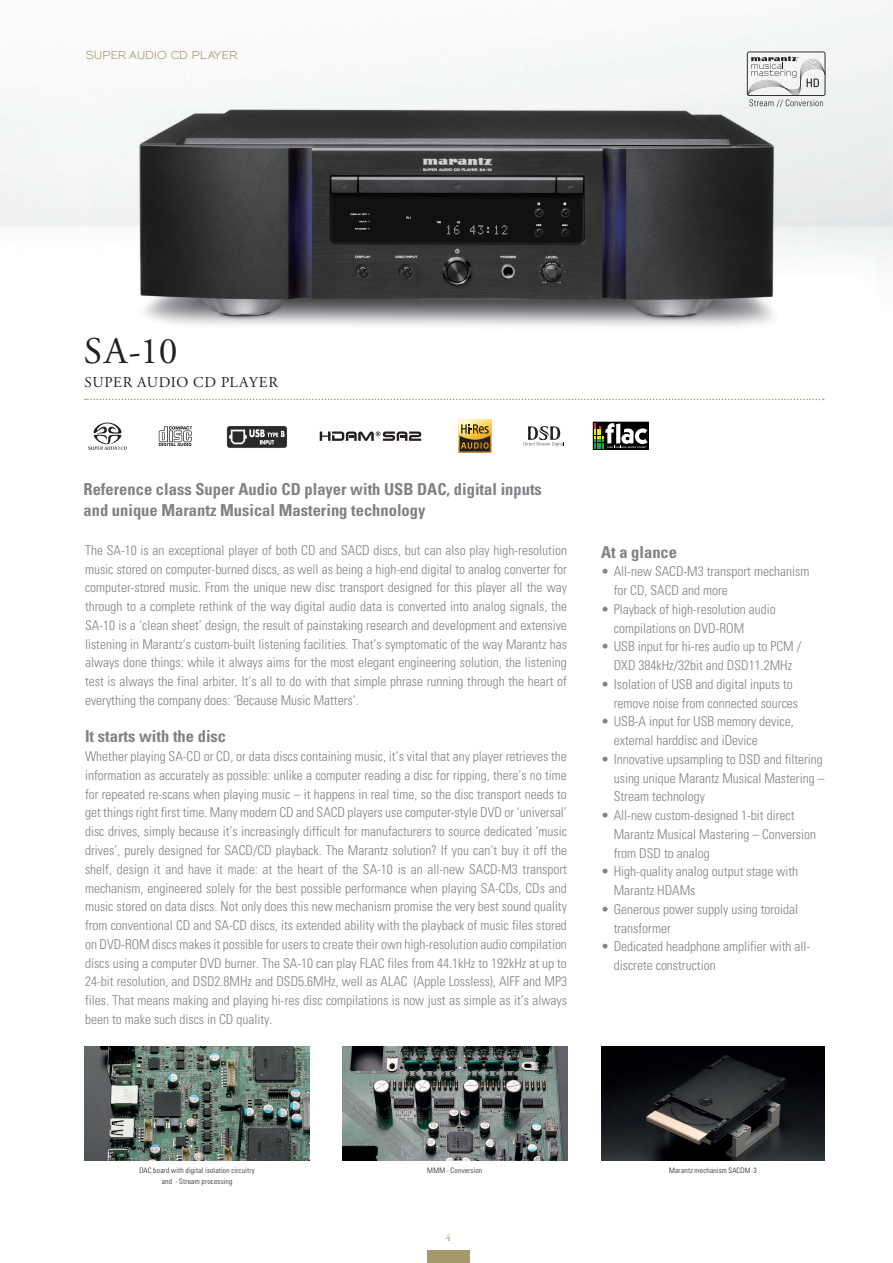
<style>
.page{position:relative;width:893px;height:1263px;background:#fff}
.page>*{position:absolute;margin:0;border:0;box-sizing:border-box;transform-origin:0 0}
.t1{font:37.5px "Adobe Garamond Pro";color:#231f20}
.t2{font:700 condensed 16.5px/21px "Univers";color:#808285}
.t3{font:15px "Adobe Garamond Pro";letter-spacing:.045em;color:#231f20}
.t4{font:300 condensed 13.5px/18.8px "Univers";color:#808285}
.t5{font:700 10.5px "Sansumi";letter-spacing:-.025em;color:#a7996e}
.t6{font:10.5px "Adobe Garamond Pro";color:#a7996e}
.t7{font:300 condensed 7.5px/10.5px "Univers";letter-spacing:.025em;color:#231f20;text-align:center}
</style>
<div class="page">
<img style="left:0;top:1px;width:893px;height:419px">
<img style="left:103px;top:104px;width:713px;height:310px">
<svg style="left:85px;top:399px;width:739px;height:1px"></svg>
<svg style="left:320px;top:431px;width:101px;height:10px"></svg>
<hr style="left:458px;top:453px;width:33px;height:1px;background:#693a00">
<svg style="left:491px;top:420px;width:1px;height:33px"></svg>
<svg style="left:458px;top:420px;width:33px;height:33px"></svg>
<svg style="left:524px;top:426px;width:40px;height:20px"></svg>
<svg style="left:88px;top:423px;width:39px;height:27px"></svg>
<svg style="left:159px;top:426px;width:33px;height:20px"></svg>
<svg style="left:747px;top:51px;width:78px;height:56px"></svg>
<img style="left:84px;top:1047px;width:225px;height:114px">
<img style="left:343px;top:1047px;width:224px;height:114px">
<img style="left:601px;top:1047px;width:224px;height:114px">
<div style="left:593px;top:422px;width:55px;height:28px;border:1px solid #000"></div>
<svg style="left:594px;top:423px;width:54px;height:26px"></svg>
<img style="left:226px;top:426px;width:61px;height:22px">
<img style="left:140px;top:110px;width:633px;height:206px">
<div style="left:427px;top:1250px;width:43px;height:13px;background:#a7996e"></div>
<p class="t5" style="left:86px;top:49px;width:153px">SUPER AUDIO CD PLAYER</p>
<h1 class="t1" style="left:84px;top:328px;width:95px">SA-10</h1>
<p class="t3" style="left:84px;top:373px;width:195px">SUPER AUDIO CD PLAYER</p>
<p class="t2" style="left:84px;top:478px;width:460px">Reference class Super Audio CD player with USB DAC, digital inputs and unique Marantz Musical Mastering technology</p>
<p class="t4" style="left:85px;top:541px;width:483px;text-align:justify">The SA-10 is an exceptional player of both CD and SACD discs, but can also play high-resolution music stored on computer-burned discs, as well as being a high-end digital to analog converter for computer-stored music. From the unique new disc transport designed for this player all the way through to a complete rethink of the way digital audio data is converted into analog signals, the SA-10 is a ‘clean sheet’ design, the result of painstaking research and development and extensive listening in Marantz’s custom-built listening facilities. That’s symptomatic of the way Marantz has always done things: while it always aims for the most elegant engineering solution, the listening test is always the final arbiter. It’s all to do with that simple phrase running through the heart of everything the company does: ‘Because Music Matters’.</p>
<p class="t2" style="left:85px;top:726px;width:143px">It starts with the disc</p>
<p class="t4" style="left:85px;top:747px;width:483px;text-align:justify">Whether playing SA-CD or CD, or data discs containing music, it’s vital that any player retrieves the information as accurately as possible: unlike a computer reading a disc for ripping, there’s no time for repeated re-scans when playing music – it happens in real time, so the disc transport needs to get things right first time. Many modern CD and SACD players use computer-style DVD or ‘universal’ disc drives, simply because it’s increasingly difficult for manufacturers to source dedicated ‘music drives’, purely designed for SACD/CD playback. The Marantz solution? If you can’t buy it off the shelf, design it and have it made: at the heart of the SA-10 is an all-new SACD-M3 transport mechanism, engineered solely for the best possible performance when playing SA-CDs, CDs and music stored on data discs. Not only does this new mechanism promise the very best sound quality from conventional CD and SA-CD discs, its extended ability with the playback of music files stored on DVD-ROM discs makes it possible for users to create their own high-resolution audio compilation discs using a computer DVD burner. The SA-10 can play FLAC files from 44.1kHz to 192kHz at up to 24-bit resolution, and DSD2.8MHz and DSD5.6MHz, well as ALAC (Apple Lossless), AIFF and MP3 files. That means making and playing hi-res disc compilations is now just as simple as it’s always been to make such discs in CD quality.</p>
<p class="t2" style="left:601px;top:541px;width:78px">At a glance</p>
<p class="t4" style="left:614px;top:562px;width:197px;text-indent:-13px">• All-new SACD-M3 transport mechanism for CD, SACD and more</p>
<p class="t4" style="left:614px;top:599px;width:163px;text-indent:-13px">• Playback of high-resolution audio compilations on DVD-ROM</p>
<p class="t4" style="left:601px;top:637px;width:202px;text-align:center">• USB input for hi-res audio up to PCM /<br>DXD 384kHz/32bit and DSD11.2MHz</p>
<p class="t4" style="left:614px;top:674px;width:186px;text-indent:-13px">• Isolation of USB and digital inputs to remove noise from connected sources</p>
<p class="t4" style="left:614px;top:712px;width:181px;text-indent:-13px">• USB-A input for USB memory device, external harddisc and iDevice</p>
<p class="t4" style="left:614px;top:749px;width:212px;text-align:justify;text-indent:-13px">• Innovative upsampling to DSD and filtering using unique Marantz Musical Mastering – Stream technology</p>
<p class="t4" style="left:614px;top:806px;width:204px;text-indent:-13px">• All-new custom-designed 1-bit direct<br>Marantz Musical Mastering – Conversion from DSD to analog</p>
<p class="t4" style="left:614px;top:862px;width:186px;text-indent:-13px">• High-quality analog output stage with<br>Marantz HDAMs</p>
<p class="t4" style="left:614px;top:899px;width:186px;text-indent:-13px">• Generous power supply using toroidal transformer</p>
<p class="t4" style="left:614px;top:937px;width:198px;text-indent:-13px">• Dedicated headphone amplifier with all&shy;discrete construction</p>
<p class="t7" style="left:139px;top:1165px;width:117px">DAC board with digital isolation circuitry and - Stream processing</p>
<p class="t7" style="left:427px;top:1165px;width:57px">MMM - Conversion</p>
<p class="t7" style="left:669px;top:1165px;width:89px">Marantz mechanism SACDM-3</p>
<p class="t6" style="left:446px;top:1231px;width:7px">4</p>
</div>
